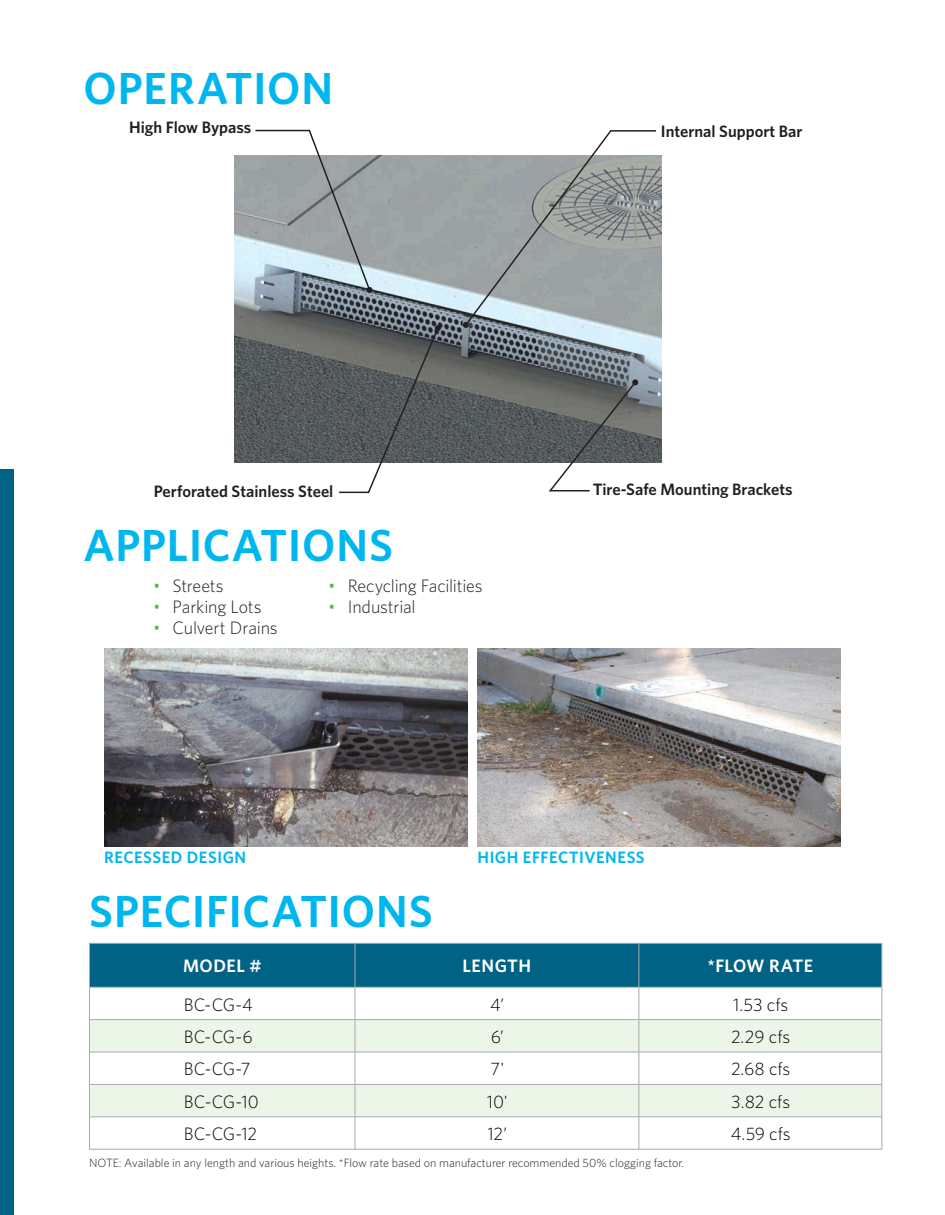
<style>
.page{position:relative;width:945px;height:1215px;background:#fff}
.page>*{position:absolute;margin:0;border:0;box-sizing:border-box;transform-origin:0 0}
.t1{font:600 45px "Whitney";letter-spacing:.02em;color:#00b6ef}
.t2{font:300 18px "Whitney";letter-spacing:-.005em;color:#000}
.t3{font:300 18px "Whitney";letter-spacing:-.01em;color:#231f20}
.t4{font:600 18px "Whitney";letter-spacing:.025em;color:#fff}
.t5{font:600 16.5px "Whitney";color:#231f20}
.t6{font:600 16.5px "Whitney";letter-spacing:.03em;color:#00b6ef}
.t7{font:300 12px "Whitney";color:#231f20}
.s1{color:#56b947}
</style>
<div class="page">
<div style="left:0;top:469px;width:14px;height:746px;background:#006285"></div>
<div style="left:90px;top:944px;width:791px;height:43px;background:#006285"></div>
<svg style="left:90px;top:988px;width:791px;height:161px"></svg>
<svg style="left:90px;top:1020px;width:791px;height:97px;fill:#ecf6e8"></svg>
<hr style="left:639px;top:943px;width:243px;height:1px;background:#a8a9ad">
<hr style="left:881px;top:944px;width:1px;height:43px;background:#a8a9ad">
<hr style="left:355px;top:943px;width:284px;height:1px;background:#a8a9ad">
<hr style="left:89px;top:943px;width:266px;height:1px;background:#a8a9ad">
<hr style="left:89px;top:944px;width:1px;height:43px;background:#a8a9ad">
<hr style="left:881px;top:987px;width:1px;height:33px;background:#a8a9ad">
<hr style="left:89px;top:987px;width:1px;height:33px;background:#a8a9ad">
<hr style="left:881px;top:1020px;width:1px;height:32px;background:#a8a9ad">
<hr style="left:89px;top:1020px;width:1px;height:32px;background:#a8a9ad">
<hr style="left:881px;top:1052px;width:1px;height:32px;background:#a8a9ad">
<hr style="left:89px;top:1052px;width:1px;height:32px;background:#a8a9ad">
<hr style="left:881px;top:1084px;width:1px;height:33px;background:#a8a9ad">
<hr style="left:89px;top:1084px;width:1px;height:33px;background:#a8a9ad">
<hr style="left:881px;top:1117px;width:1px;height:32px;background:#a8a9ad">
<hr style="left:89px;top:1117px;width:1px;height:32px;background:#a8a9ad">
<hr style="left:639px;top:944px;width:1px;height:43px;background:#a8a9ad">
<hr style="left:355px;top:944px;width:1px;height:43px;background:#a8a9ad">
<hr style="left:639px;top:987px;width:242px;height:1px;background:#a8a9ad">
<hr style="left:355px;top:987px;width:284px;height:1px;background:#a8a9ad">
<hr style="left:639px;top:987px;width:1px;height:32px;background:#a8a9ad">
<hr style="left:90px;top:987px;width:265px;height:1px;background:#a8a9ad">
<hr style="left:355px;top:987px;width:1px;height:32px;background:#a8a9ad">
<hr style="left:639px;top:1019px;width:242px;height:1px;background:#a8a9ad">
<hr style="left:355px;top:1019px;width:284px;height:1px;background:#a8a9ad">
<hr style="left:639px;top:1020px;width:1px;height:32px;background:#a8a9ad">
<hr style="left:90px;top:1019px;width:265px;height:1px;background:#a8a9ad">
<hr style="left:355px;top:1020px;width:1px;height:32px;background:#a8a9ad">
<hr style="left:639px;top:1052px;width:242px;height:1px;background:#a8a9ad">
<hr style="left:355px;top:1052px;width:284px;height:1px;background:#a8a9ad">
<hr style="left:639px;top:1052px;width:1px;height:32px;background:#a8a9ad">
<hr style="left:90px;top:1052px;width:265px;height:1px;background:#a8a9ad">
<hr style="left:355px;top:1052px;width:1px;height:32px;background:#a8a9ad">
<hr style="left:639px;top:1084px;width:242px;height:1px;background:#a8a9ad">
<hr style="left:355px;top:1084px;width:284px;height:1px;background:#a8a9ad">
<hr style="left:639px;top:1085px;width:1px;height:32px;background:#a8a9ad">
<hr style="left:90px;top:1084px;width:265px;height:1px;background:#a8a9ad">
<hr style="left:355px;top:1085px;width:1px;height:32px;background:#a8a9ad">
<hr style="left:639px;top:1117px;width:242px;height:1px;background:#a8a9ad">
<hr style="left:355px;top:1117px;width:284px;height:1px;background:#a8a9ad">
<hr style="left:639px;top:1117px;width:1px;height:32px;background:#a8a9ad">
<hr style="left:90px;top:1117px;width:265px;height:1px;background:#a8a9ad">
<hr style="left:355px;top:1117px;width:1px;height:32px;background:#a8a9ad">
<hr style="left:639px;top:1149px;width:243px;height:1px;background:#a8a9ad">
<hr style="left:355px;top:1149px;width:284px;height:1px;background:#a8a9ad">
<hr style="left:89px;top:1149px;width:266px;height:1px;background:#a8a9ad">
<img style="left:235px;top:155px;width:426px;height:307px">
<svg style="left:254px;top:129px;width:119px;height:164px;background:#aeb5b9"></svg>
<svg style="left:338px;top:325px;width:103px;height:169px"></svg>
<svg style="left:547px;top:379px;width:91px;height:113px"></svg>
<svg style="left:463px;top:130px;width:195px;height:198px;background:#a8aeaf"></svg>
<img style="left:104px;top:648px;width:363px;height:198px">
<img style="left:478px;top:648px;width:363px;height:198px">
<p class="t1" style="left:84px;top:58px;width:251px">OPERATION</p>
<p class="t5" style="left:129px;top:117px;width:124px">High Flow Bypass</p>
<p class="t5" style="left:661px;top:120px;width:143px">Internal Support Bar</p>
<p class="t5" style="left:154px;top:480px;width:181px">Perforated Stainless Steel</p>
<p class="t5" style="left:593px;top:479px;width:201px">Tire-Safe Mounting Brackets</p>
<p class="t1" style="left:84px;top:515px;width:311px">APPLICATIONS</p>
<p class="t3" style="left:328px;top:574px;width:156px"><span class="s1">•</span> Recycling Facilities</p>
<p class="t3" style="left:328px;top:595px;width:89px"><span class="s1">•</span> Industrial</p>
<p class="t3" style="left:153px;top:574px;width:72px"><span class="s1">•</span> Streets</p>
<p class="t3" style="left:153px;top:595px;width:110px"><span class="s1">•</span> Parking Lots</p>
<p class="t3" style="left:153px;top:616px;width:126px"><span class="s1">•</span> Culvert Drains</p>
<p class="t6" style="left:104px;top:847px;width:144px">RECESSED DESIGN</p>
<p class="t6" style="left:478px;top:847px;width:169px">HIGH EFFECTIVENESS</p>
<p class="t1" style="left:89px;top:881px;width:345px">SPECIFICATIONS</p>
<p class="t4" style="left:183px;top:954px;width:80px">MODEL #</p>
<p class="t4" style="left:463px;top:954px;width:70px">LENGTH</p>
<p class="t4" style="left:708px;top:954px;width:107px">*FLOW RATE</p>
<p class="t2" style="left:184px;top:992px;width:71px">BC-CG-4</p>
<p class="t2" style="left:490px;top:992px;width:16px">4’</p>
<p class="t2" style="left:733px;top:992px;width:57px">1.53 cfs</p>
<p class="t2" style="left:184px;top:1025px;width:70px">BC-CG-6</p>
<p class="t2" style="left:491px;top:1025px;width:15px">6’</p>
<p class="t2" style="left:731px;top:1025px;width:61px">2.29 cfs</p>
<p class="t2" style="left:184px;top:1057px;width:68px">BC-CG-7</p>
<p class="t2" style="left:490px;top:1057px;width:15px">7'</p>
<p class="t2" style="left:731px;top:1057px;width:61px">2.68 cfs</p>
<p class="t2" style="left:184px;top:1090px;width:76px">BC-CG-10</p>
<p class="t2" style="left:487px;top:1090px;width:22px">10'</p>
<p class="t2" style="left:731px;top:1090px;width:60px">3.82 cfs</p>
<p class="t2" style="left:184px;top:1122px;width:75px">BC-CG-12</p>
<p class="t2" style="left:487px;top:1122px;width:21px">12’</p>
<p class="t2" style="left:731px;top:1122px;width:61px">4.59 cfs</p>
<p class="t7" style="left:89px;top:1155px;width:597px">NOTE: Available in any length and various heights. *Flow rate based on manufacturer recommended 50% clogging factor.</p>
</div>
